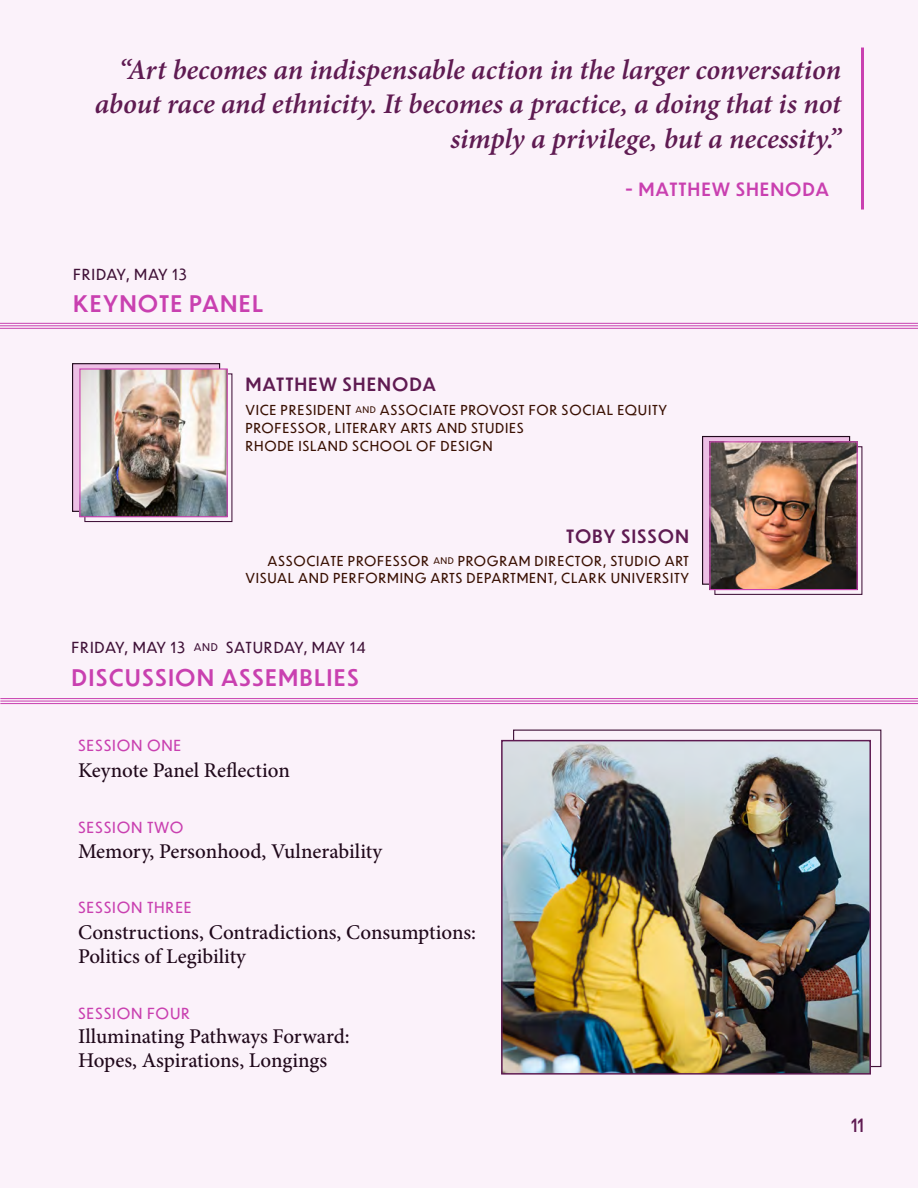
<style>
.page{position:relative;width:918px;height:1188px;background:#fbf2fa}
.page>*{position:absolute;margin:0;border:0;box-sizing:border-box;transform-origin:0 0}
.t1{font:italic 600 28.5px/34.2px "Minion Pro";letter-spacing:-.005em;color:#5f1b52;text-align:right}
.t2{font:500 22.5px "Dunbar Text";letter-spacing:.05em;color:#c940b0}
.t3{font:500 21px/24px "Minion Pro";color:#20091b}
.t4{font:500 18px "Dunbar Text";letter-spacing:.05em;color:#5f1b52}
.t5{font:500 18px "Dunbar Text";letter-spacing:.05em;color:#c940b0}
.t6{font:18px "Dunbar Low";color:#5f1b52}
.t7{font:15px "Dunbar Text";letter-spacing:.05em;color:#c940b0}
.t8{font:15px "Dunbar Text";letter-spacing:.05em;color:#401238}
.t9{font:13.5px/18px "Dunbar Text";letter-spacing:.05em;color:#3a1103;text-align:right}
.s1{font-size:9px}
.s2{font-size:10.5px}
</style>
<div class="page">
<div style="left:72px;top:363px;width:148px;height:149px;background:#edbfe5;border:1px solid #20091b"></div>
<div style="left:84px;top:373px;width:148px;height:149px;border:1px solid #401238"></div>
<img style="left:81px;top:370px;width:145px;height:145px">
<div style="left:79px;top:368px;width:149px;height:149px;border:1px solid #c940b0"></div>
<div style="left:702px;top:436px;width:148px;height:149px;background:#edbfe5;border:1px solid #20091b"></div>
<div style="left:714px;top:446px;width:148px;height:149px;border:1px solid #401238"></div>
<img style="left:711px;top:443px;width:145px;height:145px">
<div style="left:709px;top:441px;width:149px;height:149px;border:1px solid #c940b0"></div>
<hr style="left:861px;top:48px;width:3px;height:162px;background:#c940b0">
<img style="left:504px;top:743px;width:364px;height:329px">
<div style="left:501px;top:740px;width:370px;height:335px;border:2px solid #5f1b52"></div>
<hr style="left:0;top:328px;width:918px;height:1px;background:#c940b0">
<hr style="left:0;top:325px;width:918px;height:1px;background:#c940b0">
<hr style="left:0;top:323px;width:918px;height:1px;background:#c940b0">
<hr style="left:0;top:703px;width:918px;height:1px;background:#c940b0">
<hr style="left:0;top:701px;width:918px;height:1px;background:#c940b0">
<hr style="left:0;top:698px;width:918px;height:1px;background:#c940b0">
<h1 class="t1" style="left:95px;top:53px;width:748px">“Art becomes an indispensable action in the larger conversation about race and ethnicity. It becomes a practice, a doing that is not simply a privilege, but a necessity.”</h1>
<p class="t8" style="left:73px;top:263px;width:115px">FRIDAY, MAY 13</p>
<h2 class="t2" style="left:73px;top:287px;width:192px">KEYNOTE PANEL</h2>
<h3 class="t5" style="left:625px;top:176px;width:205px">- MATTHEW SHENODA</h3>
<h3 class="t4" style="left:245px;top:371px;width:192px">MATTHEW SHENODA</h3>
<p class="t9" style="left:245px;top:400px;width:423px;text-align:left">VICE PRESIDENT <span class="s1">AND</span> ASSOCIATE PROVOST FOR SOCIAL EQUITY<br>PROFESSOR, LITERARY ARTS AND STUDIES<br>RHODE ISLAND SCHOOL OF DESIGN</p>
<h3 class="t4" style="left:566px;top:523px;width:124px">TOBY SISSON</h3>
<p class="t9" style="left:245px;top:551px;width:445px">ASSOCIATE PROFESSOR <span class="s1">AND</span> PROGRAM DIRECTOR, STUDIO ART<br>VISUAL AND PERFORMING ARTS DEPARTMENT, CLARK UNIVERSITY</p>
<p class="t8" style="left:72px;top:636px;width:296px">FRIDAY, MAY 13 <span class="s2">AND</span> SATURDAY, MAY 14</p>
<h2 class="t2" style="left:72px;top:662px;width:289px">DISCUSSION ASSEMBLIES</h2>
<p class="t7" style="left:78px;top:735px;width:105px">SESSION ONE</p>
<h3 class="t3" style="left:78px;top:758px;width:213px">Keynote Panel Reflection</h3>
<p class="t7" style="left:78px;top:816px;width:107px">SESSION TWO</p>
<h3 class="t3" style="left:78px;top:839px;width:305px">Memory, Personhood, Vulnerability</h3>
<p class="t7" style="left:78px;top:897px;width:115px">SESSION THREE</p>
<h3 class="t3" style="left:78px;top:920px;width:400px">Constructions, Contradictions, Consumptions:<br>Politics of Legibility</h3>
<p class="t7" style="left:78px;top:1002px;width:114px">SESSION FOUR</p>
<h3 class="t3" style="left:78px;top:1024px;width:273px">Illuminating Pathways Forward:<br>Hopes, Aspirations, Longings</h3>
<h3 class="t6" style="left:851px;top:1112px;width:14px">11</h3>
</div>
